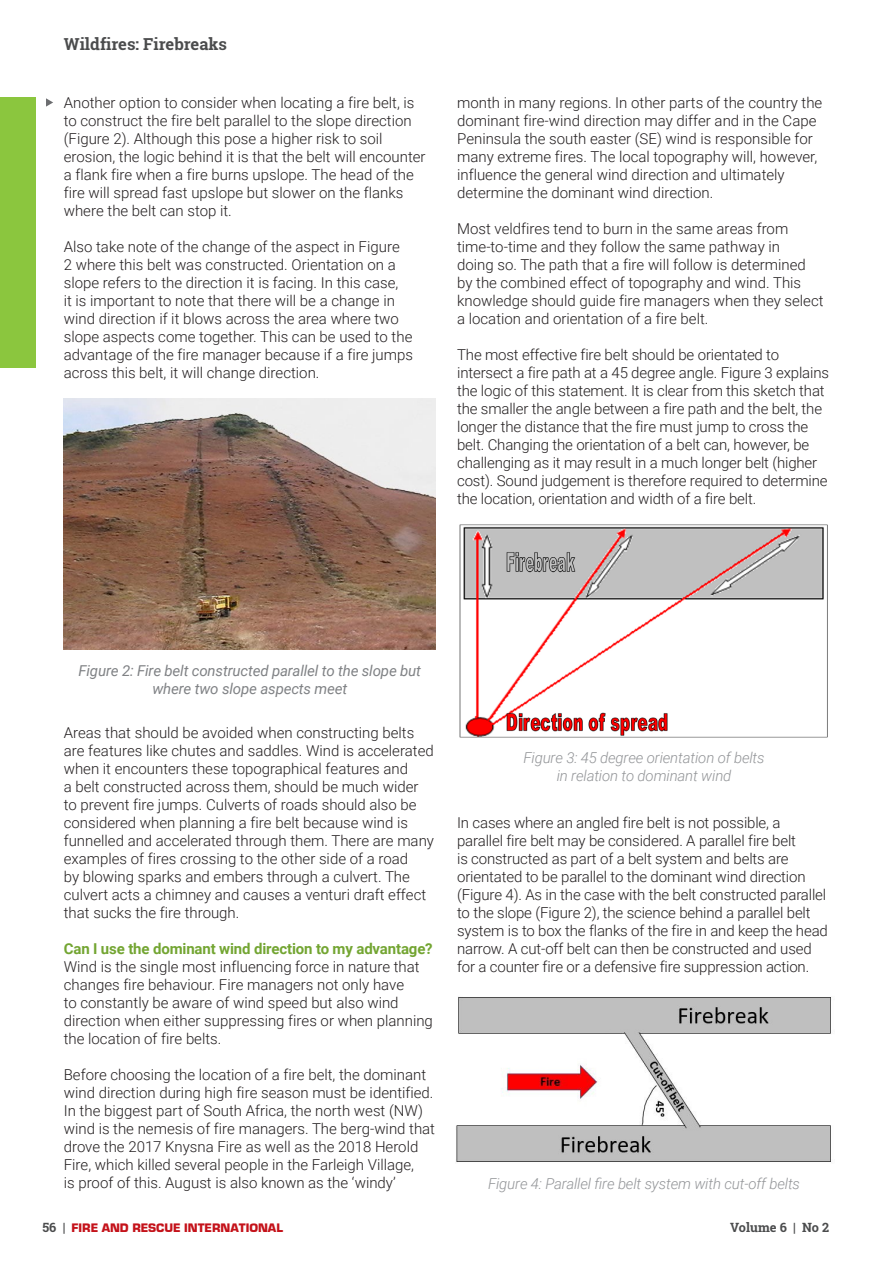
<style>
.page{position:relative;width:893px;height:1263px;background:#fff}
.page>*{position:absolute;margin:0;border:0;box-sizing:border-box;transform-origin:0 0}
.t1{font:700 16.5px "Roboto Slab";color:#4b4c4d}
.t2{font:300 15px/18px "Roboto";color:#231f20}
.Captions{font:italic 300 15px "Roboto";letter-spacing:-.01em;color:#939598}
.Captions-2{font:italic 15px/18px "Roboto";letter-spacing:-.01em;color:#808285;text-align:center}
.t3{font:700 15px "Roboto";letter-spacing:-.01em;color:#73a532}
.t4{font:900 12.75px "Eurostile";color:#c4121a}
.t5{font:700 12.75px "Roboto Slab";color:#4b4c4d}
.s1{font-family:"Roboto Slab";font-weight:700;color:#4b4c4d}
</style>
<div class="page">
<svg style="left:46px;top:98px;width:7px;height:9px"></svg>
<div style="left:0;top:97px;width:35px;height:270px;background:#8bc63e"></div>
<img style="left:64px;top:398px;width:372px;height:251px">
<img style="left:459px;top:524px;width:369px;height:214px">
<img style="left:456px;top:996px;width:375px;height:166px">
<p class="t1" style="left:64px;top:33px;width:165px">Wildfires: Firebreaks</p>
<p class="t2" style="left:64px;top:93px;width:363px">Another option to consider when locating a fire belt, is to construct the fire belt parallel to the slope direction (Figure 2). Although this pose a higher risk to soil erosion, the logic behind it is that the belt will encounter a flank fire when a fire burns upslope. The head of the fire will spread fast upslope but slower on the flanks where the belt can stop it.</p>
<p class="t2" style="left:64px;top:237px;width:351px">Also take note of the change of the aspect in Figure<br>2 where this belt was constructed. Orientation on a slope refers to the direction it is facing. In this case,<br>it is important to note that there will be a change in wind direction if it blows across the area where two slope aspects come together. This can be used to the advantage of the fire manager because if a fire jumps across this belt, it will change direction.</p>
<p class="t2" style="left:457px;top:93px;width:367px">month in many regions. In other parts of the country the dominant fire-wind direction may differ and in the Cape Peninsula the south easter (SE) wind is responsible for many extreme fires. The local topography will, however, influence the general wind direction and ultimately determine the dominant wind direction.</p>
<p class="t2" style="left:457px;top:219px;width:368px">Most veldfires tend to burn in the same areas from time-to-time and they follow the same pathway in<br>doing so. The path that a fire will follow is determined by the combined effect of topography and wind. This knowledge should guide fire managers when they select a location and orientation of a fire belt.</p>
<p class="t2" style="left:457px;top:345px;width:373px">The most effective fire belt should be orientated to intersect a fire path at a 45 degree angle. Figure 3 explains the logic of this statement. It is clear from this sketch that the smaller the angle between a fire path and the belt, the longer the distance that the fire must jump to cross the belt. Changing the orientation of a belt can, however, be challenging as it may result in a much longer belt (higher cost). Sound judgement is therefore required to determine the location, orientation and width of a fire belt.</p>
<p class="Captions-2" style="left:79px;top:661px;width:344px">Figure 2: Fire belt constructed parallel to the slope but where two slope aspects meet</p>
<p class="t2" style="left:64px;top:723px;width:372px">Areas that should be avoided when constructing belts are features like chutes and saddles. Wind is accelerated when it encounters these topographical features and<br>a belt constructed across them, should be much wider to prevent fire jumps. Culverts of roads should also be considered when planning a fire belt because wind is funnelled and accelerated through them. There are many examples of fires crossing to the other side of a road<br>by blowing sparks and embers through a culvert. The culvert acts a chimney and causes a venturi draft effect that sucks the fire through.</p>
<p class="t3" style="left:64px;top:938px;width:370px">Can I use the dominant wind direction to my advantage?</p>
<p class="t2" style="left:64px;top:957px;width:371px">Wind is the single most influencing force in nature that changes fire behaviour. Fire managers not only have<br>to constantly be aware of wind speed but also wind direction when either suppressing fires or when planning the location of fire belts.</p>
<p class="t2" style="left:64px;top:1065px;width:373px">Before choosing the location of a fire belt, the dominant wind direction during high fire season must be identified.<br>In the biggest part of South Africa, the north west (NW) wind is the nemesis of fire managers. The berg-wind that drove the 2017 Knysna Fire as well as the 2018 Herold Fire, which killed several people in the Farleigh Village,<br>is proof of this. August is also known as the ‘windy’</p>
<p class="Captions" style="left:523px;top:747px;width:243px">Figure 3: 45 degree orientation of belts</p>
<p class="Captions" style="left:557px;top:765px;width:176px">in relation to dominant wind</p>
<p class="t2" style="left:457px;top:813px;width:372px">In cases where an angled fire belt is not possible, a parallel fire belt may be considered. A parallel fire belt<br>is constructed as part of a belt system and belts are orientated to be parallel to the dominant wind direction (Figure 4). As in the case with the belt constructed parallel to the slope (Figure 2), the science behind a parallel belt system is to box the flanks of the fire in and keep the head narrow. A cut-off belt can then be constructed and used for a counter fire or a defensive fire suppression action.</p>
<p class="Captions" style="left:488px;top:1173px;width:314px">Figure 4: Parallel fire belt system with cut-off belts</p>
<p class="t4" style="left:43px;top:1220px;width:242px"><span class="s1">56 |</span> FIRE AND RESCUE INTERNATIONAL</p>
<p class="t5" style="left:730px;top:1218px;width:101px">Volume 6 | No 2</p>
</div>
